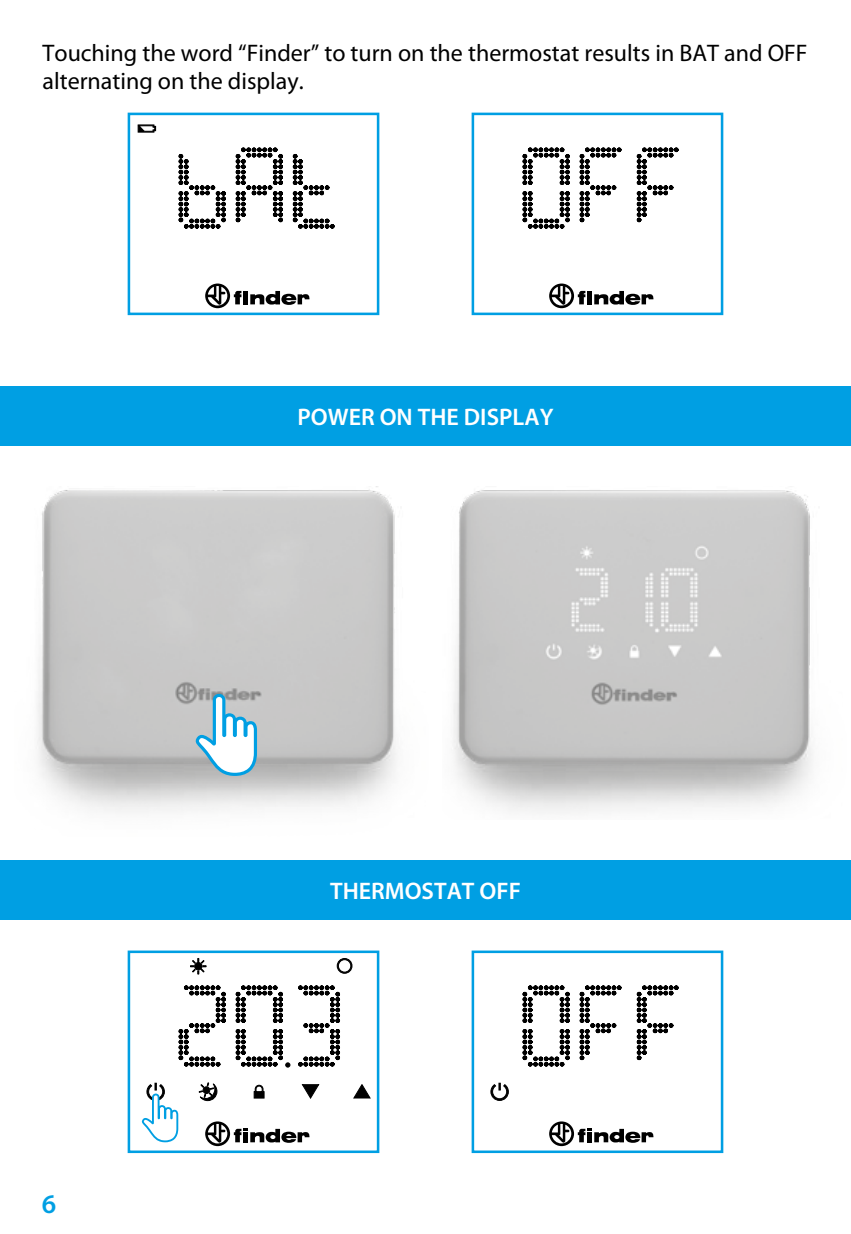
<style>
.page{position:relative;width:851px;height:1234px;background:#fff}
.page>*{position:absolute;margin:0;border:0;box-sizing:border-box;transform-origin:0 0}
.t1{font:600 27px "Myriad Pro";color:#009fe3}
.t2{font:24px/28.8px "Myriad Pro";color:#000}
.t3{font:600 24px "Myriad Pro";color:#fff}
</style>
<div class="page">
<div style="left:0;top:386px;width:850px;height:59px;background:#009fe3"></div>
<img style="left:453px;top:490px;width:360px;height:323px">
<img style="left:37px;top:486px;width:360px;height:326px">
<svg style="left:195px;top:693px;width:62px;height:82px"></svg>
<svg style="left:205px;top:283px;width:105px;height:25px"></svg>
<svg style="left:137px;top:124px;width:19px;height:9px"></svg>
<svg style="left:293px;top:154px;width:41px;height:75px"></svg>
<svg style="left:235px;top:147px;width:48px;height:75px"></svg>
<svg style="left:178px;top:154px;width:48px;height:75px"></svg>
<div style="left:128px;top:113px;width:251px;height:202px;border:3px solid #009fe3"></div>
<svg style="left:549px;top:283px;width:105px;height:25px"></svg>
<svg style="left:636px;top:147px;width:42px;height:75px"></svg>
<svg style="left:579px;top:147px;width:42px;height:75px"></svg>
<svg style="left:522px;top:147px;width:48px;height:82px"></svg>
<div style="left:471px;top:113px;width:252px;height:202px;border:3px solid #009fe3"></div>
<div style="left:0;top:859px;width:850px;height:60px;background:#009fe3"></div>
<svg style="left:205px;top:1121px;width:105px;height:24px"></svg>
<svg style="left:337px;top:957px;width:15px;height:16px"></svg>
<div style="left:338px;top:959px;width:13px;height:13px;background:#fff;border:1px solid #000;border-radius:50%"></div>
<svg style="left:198px;top:1082px;width:19px;height:18px"></svg>
<svg style="left:253px;top:1084px;width:12px;height:14px"></svg>
<svg style="left:298px;top:985px;width:42px;height:81px"></svg>
<svg style="left:178px;top:985px;width:48px;height:81px"></svg>
<svg style="left:235px;top:985px;width:55px;height:82px"></svg>
<svg style="left:301px;top:1084px;width:18px;height:15px"></svg>
<svg style="left:353px;top:1084px;width:18px;height:14px"></svg>
<svg style="left:190px;top:958px;width:17px;height:16px"></svg>
<div style="left:128px;top:950px;width:251px;height:202px;border:3px solid #009fe3"></div>
<svg style="left:141px;top:1082px;width:37px;height:59px"></svg>
<svg style="left:549px;top:1121px;width:105px;height:24px"></svg>
<svg style="left:490px;top:1082px;width:19px;height:18px"></svg>
<svg style="left:636px;top:985px;width:42px;height:74px"></svg>
<svg style="left:579px;top:985px;width:42px;height:74px"></svg>
<svg style="left:522px;top:985px;width:48px;height:81px"></svg>
<div style="left:471px;top:950px;width:252px;height:202px;border:3px solid #009fe3"></div>
<p class="t2" style="left:43px;top:38px;width:766px">Touching the word “Finder” to turn on the thermostat results in BAT and OFF alternating on the display.</p>
<p class="t3" style="left:297px;top:402px;width:257px">POWER ON THE DISPLAY</p>
<p class="t1" style="left:42px;top:1186px;width:16px">6</p>
<p class="t3" style="left:330px;top:875px;width:192px">THERMOSTAT OFF</p>
</div>
